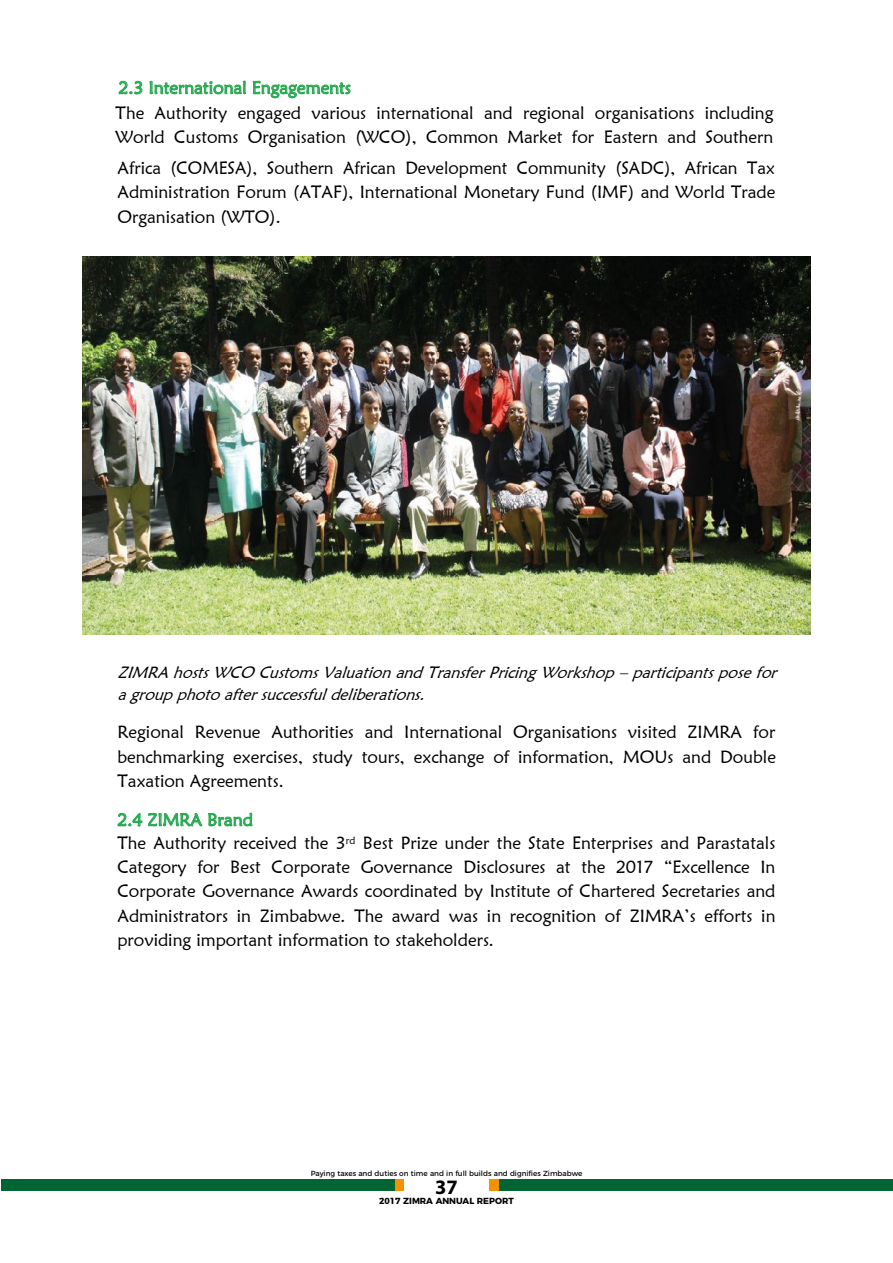
<style>
.page{position:relative;width:893px;height:1263px;background:#fff}
.page>*{position:absolute;margin:0;border:0;box-sizing:border-box;transform-origin:0 0}
.t1{font:700 20.55px "Myriad Pro";color:#000}
.t2{font:17.7px/24px "Maiandra GD";color:#000}
.t3{font:17.7px "Maiandra GD";color:#29a952}
.t4{font:italic 16.2px/22.2px "Maiandra GD";color:#000}
.t5{font:700 8.85px "Montserrat";color:#000}
.t6{font:7.35px "Montserrat";color:#000}
.s1{color:#29a952}
</style>
<div class="page">
<svg style="left:119px;top:81px;width:23px;height:14px"></svg>
<svg style="left:149px;top:80px;width:97px;height:14px"></svg>
<svg style="left:253px;top:81px;width:98px;height:18px"></svg>
<img style="left:82px;top:257px;width:729px;height:377px">
<svg style="left:117px;top:812px;width:136px;height:15px"></svg>
<div style="left:10px;top:1179px;width:394px;height:12px;background:#f39200"></div>
<div style="left:489px;top:1179px;width:394px;height:12px;background:#f39200"></div>
<div style="left:1px;top:1179px;width:394px;height:12px;background:#006533"></div>
<div style="left:499px;top:1179px;width:393px;height:12px;background:#006533"></div>
<p class="t3" style="left:119px;top:77px;width:234px">2.3 International Engagements</p>
<p class="t2" style="left:116px;top:101px;width:659px">The Authority engaged various international and regional organisations including<br>World Customs Organisation (WCO), Common Market for Eastern and Southern</p>
<p class="t2" style="left:117px;top:155px;width:659px;line-height:24.5px;text-align:justify">Africa (COMESA), Southern African Development Community (SADC), African Tax Administration Forum (ATAF), International Monetary Fund (IMF) and World Trade Organisation (WTO).</p>
<p class="t4" style="left:117px;top:661px;width:666px">ZIMRA hosts WCO Customs Valuation and Transfer Pricing Workshop – participants pose for agroup photoafter successfuldeliberations.</p>
<p class="t2" style="left:117px;top:719px;width:660px;line-height:24.5px;text-align:justify">Regional Revenue Authorities and International Organisations visited ZIMRA for benchmarking exercises, study tours, exchange of information, MOUs and Double Taxation Agreements.</p>
<p class="t2" style="left:117px;top:807px;width:660px"><span class="s1">2.4 ZIMRA Brand<br></span>The Authority received the 3<sup>rd</sup> Best Prize under the State Enterprises and Parastatals Category for Best Corporate Governance Disclosures at the 2017 “Excellence In Corporate Governance Awards coordinated by Institute of Chartered Secretaries and Administrators in Zimbabwe. The award was in recognition of ZIMRA’s efforts in providing important information to stakeholders.</p>
<p class="t6" style="left:311px;top:1168px;width:273px">Paying taxes and duties on time and in full builds and dignifies Zimbabwe</p>
<p class="t5" style="left:379px;top:1194px;width:136px">2017 ZIMRA ANNUAL REPORT</p>
<p class="t1" style="left:435px;top:1173px;width:24px">37</p>
</div>
